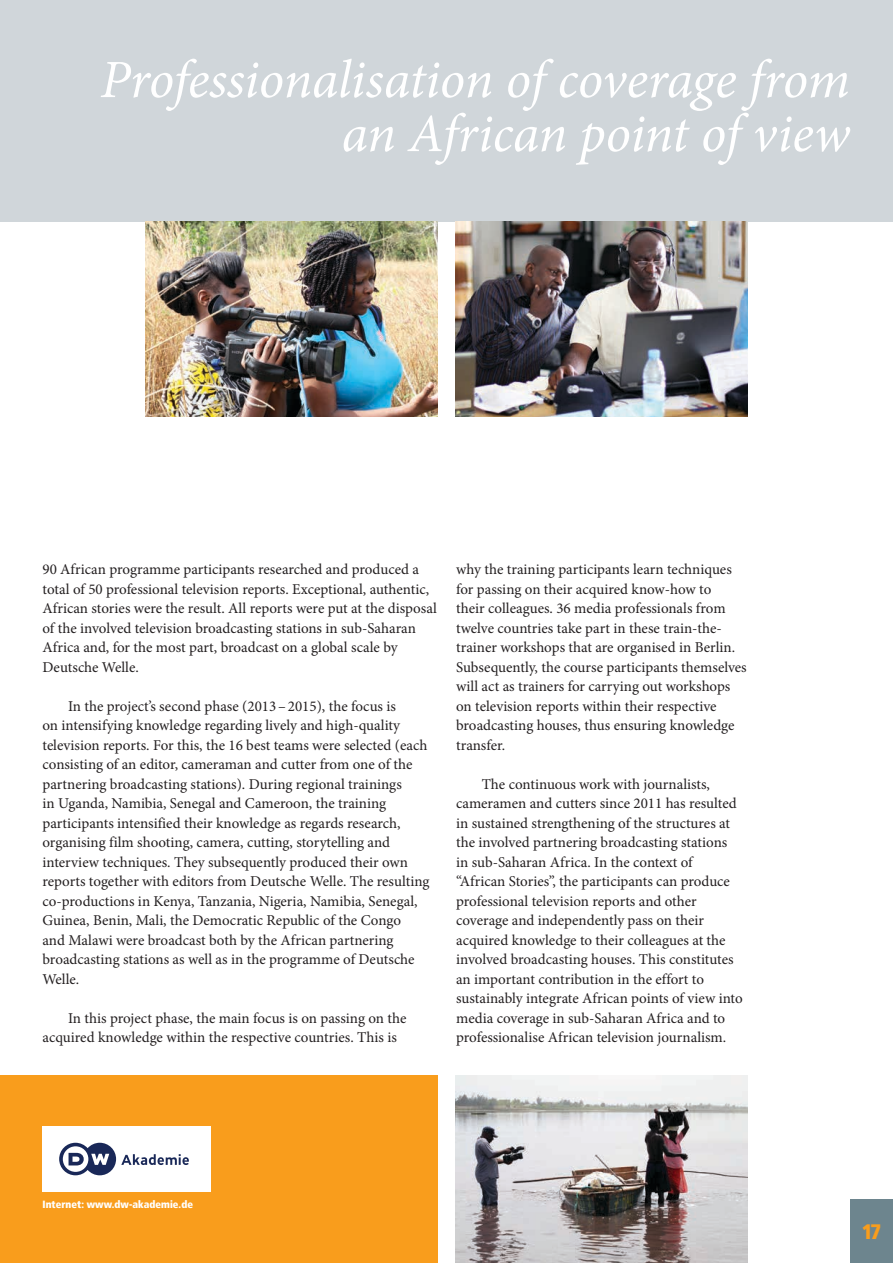
<style>
.page{position:relative;width:893px;height:1263px;background:#fff}
.page>*{position:absolute;margin:0;border:0;box-sizing:border-box;transform-origin:0 0}
.t1{font:italic 54px/54px "Minion Pro";letter-spacing:-.01em;color:#fff;text-align:right}
.t2{font:21px "Transit Fr Pos OT Bld";color:#f99d1c}
.t3{font:15px/19.5px "Minion Pro";color:#231f20}
.t4{font:10.5px "Transit Fr Pos OT Bld";color:#fff}
</style>
<div class="page">
<div style="left:0;top:0;width:893px;height:221px;background:#d0d6da"></div>
<div style="left:850px;top:1199px;width:43px;height:64px;background:#6d858e"></div>
<img style="left:455px;top:221px;width:292px;height:196px">
<div style="left:0;top:1076px;width:438px;height:187px;background:#f99d1c"></div>
<div style="left:43px;top:1126px;width:168px;height:65px;background:#fff"></div>
<svg style="left:59px;top:1143px;width:130px;height:32px"></svg>
<img style="left:146px;top:221px;width:292px;height:195px">
<img style="left:455px;top:1076px;width:292px;height:187px">
<h1 class="t1" style="left:100px;top:53px;width:751px">Professionalisation of coverage from an African point of view</h1>
<p class="t3" style="left:43px;top:560px;width:396px">90 African programme participants researched and produced a total of 50 professional television reports. Exceptional, authentic, African stories were the result. All reports were put at the disposal of the involved television broadcasting stations in sub-Saharan Africa and, for the most part, broadcast on a global scale by Deutsche Welle.</p>
<p class="t3" style="left:43px;top:696px;width:388px;text-indent:26px">In the project’s second phase (2013 – 2015), the focus is<br>on intensifying knowledge regarding lively and high-quality television reports. For this, the 16 best teams were selected (each consisting of an editor, cameraman and cutter from one of the partnering broadcasting stations). During regional trainings<br>in Uganda, Namibia, Senegal and Cameroon, the training participants intensified their knowledge as regards research, organising film shooting, camera, cutting, storytelling and interview techniques. They subsequently produced their own reports together with editors from Deutsche Welle. The resulting co-productions in Kenya, Tanzania, Nigeria, Namibia, Senegal, Guinea, Benin, Mali, the Democratic Republic of the Congo<br>and Malawi were broadcast both by the African partnering broadcasting stations as well as in the programme of Deutsche Welle.</p>
<p class="t3" style="left:43px;top:1008px;width:365px;text-indent:26px">In this project phase, the main focus is on passing on the acquired knowledge within the respective countries. This is</p>
<p class="t3" style="left:456px;top:560px;width:292px">why the training participants learn techniques for passing on their acquired know-how to<br>their colleagues. 36 media professionals from twelve countries take part in these train-the&shy;trainer workshops that are organised in Berlin.<br>Subsequently, the course participants themselves will act as trainers for carrying out workshops on television reports within their respective broadcasting houses, thus ensuring knowledge transfer.</p>
<p class="t3" style="left:456px;top:774px;width:288px;text-indent:26px">The continuous work with journalists, cameramen and cutters since 2011 has resulted in sustained strengthening of the structures at the involved partnering broadcasting stations in sub-Saharan Africa. In the context of “African Stories”, the participants can produce professional television reports and other coverage and independently pass on their acquired knowledge to their colleagues at the involved broadcasting houses. This constitutes an important contribution in the effort to sustainably integrate African points of view into media coverage in sub-Saharan Africa and to professionalise African television journalism.</p>
<p class="t4" style="left:43px;top:1198px;width:152px">Internet: www.dw-akademie.de</p>
<h2 class="t2" style="left:862px;top:1220px;width:21px">17</h2>
</div>
